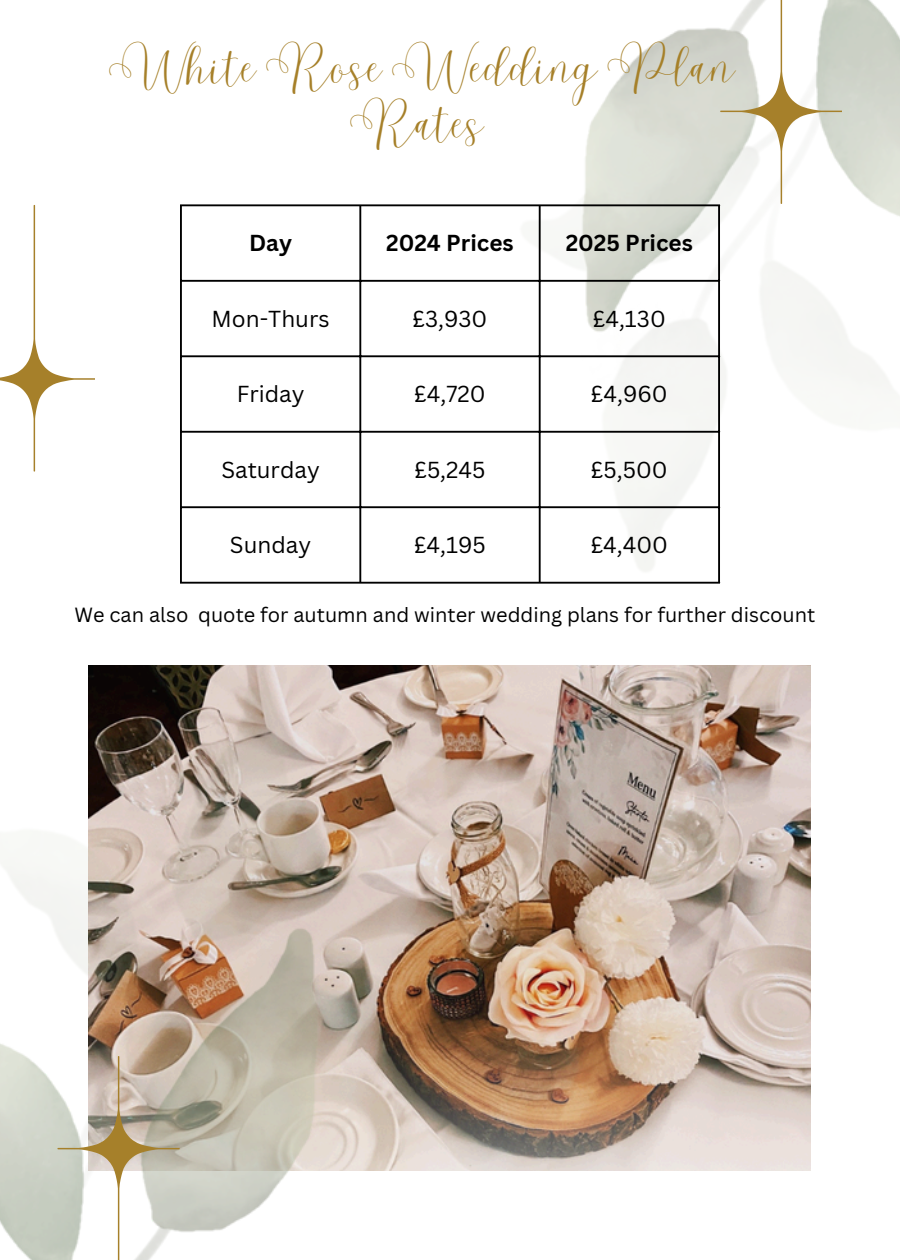
<style>
.page{position:relative;width:900px;height:1260px;background:#fff}
.page>*{position:absolute;margin:0;border:0;box-sizing:border-box;transform-origin:0 0}
.t1{font:40.25px/56.2px "Malibu";color:#a68029;text-align:center}
.t2{font:22.5px "Canva Sans";color:#000}
.t3{font:700 22.5px "Canva Sans";color:#000}
.t4{font:20px "Canva Sans";color:#000}
</style>
<div class="page">
<img style="left:89px;top:666px;width:722px;height:504px">
<img style="left:0;top:685px;width:382px;height:575px">
<svg style="left:57px;top:1056px;width:122px;height:204px"></svg>
<img style="left:519px;top:0;width:381px;height:575px">
<svg style="left:720px;top:0;width:122px;height:204px"></svg>
<svg style="left:0;top:205px;width:95px;height:267px"></svg>
<hr style="left:180px;top:206px;width:2px;height:376px;background:#000">
<hr style="left:359px;top:206px;width:2px;height:376px;background:#000">
<hr style="left:539px;top:206px;width:2px;height:376px;background:#000">
<hr style="left:718px;top:206px;width:2px;height:376px;background:#000">
<hr style="left:180px;top:204px;width:540px;height:2px;background:#000">
<hr style="left:180px;top:280px;width:540px;height:2px;background:#000">
<hr style="left:180px;top:355px;width:540px;height:2px;background:#000">
<hr style="left:180px;top:431px;width:540px;height:2px;background:#000">
<hr style="left:180px;top:506px;width:540px;height:2px;background:#000">
<hr style="left:180px;top:582px;width:540px;height:2px;background:#000">
<p class="t1" style="left:109px;top:38px;width:627px">White Rose Wedding Plan<br>Rates</p>
<h1 class="t3" style="left:249px;top:227px;width:44px">Day</h1>
<p class="t3" style="left:386px;top:227px;width:129px">2024 Prices</p>
<p class="t3" style="left:566px;top:227px;width:129px">2025 Prices</p>
<p class="t2" style="left:212px;top:303px;width:120px">Mon-Thurs</p>
<p class="t2" style="left:413px;top:303px;width:76px">£3,930</p>
<p class="t2" style="left:593px;top:303px;width:74px">£4,130</p>
<p class="t2" style="left:237px;top:378px;width:69px">Friday</p>
<p class="t2" style="left:414px;top:378px;width:73px">£4,720</p>
<p class="t2" style="left:591px;top:378px;width:78px">£4,960</p>
<p class="t2" style="left:221px;top:454px;width:100px">Saturday</p>
<p class="t2" style="left:414px;top:454px;width:72px">£5,245</p>
<p class="t2" style="left:591px;top:454px;width:78px">£5,500</p>
<p class="t2" style="left:230px;top:529px;width:83px">Sunday</p>
<p class="t2" style="left:414px;top:529px;width:73px">£4,195</p>
<p class="t2" style="left:591px;top:529px;width:79px">£4,400</p>
<p class="t4" style="left:75px;top:600px;width:742px">We can also quote for autumn and winter wedding plans for further discount</p>
</div>
